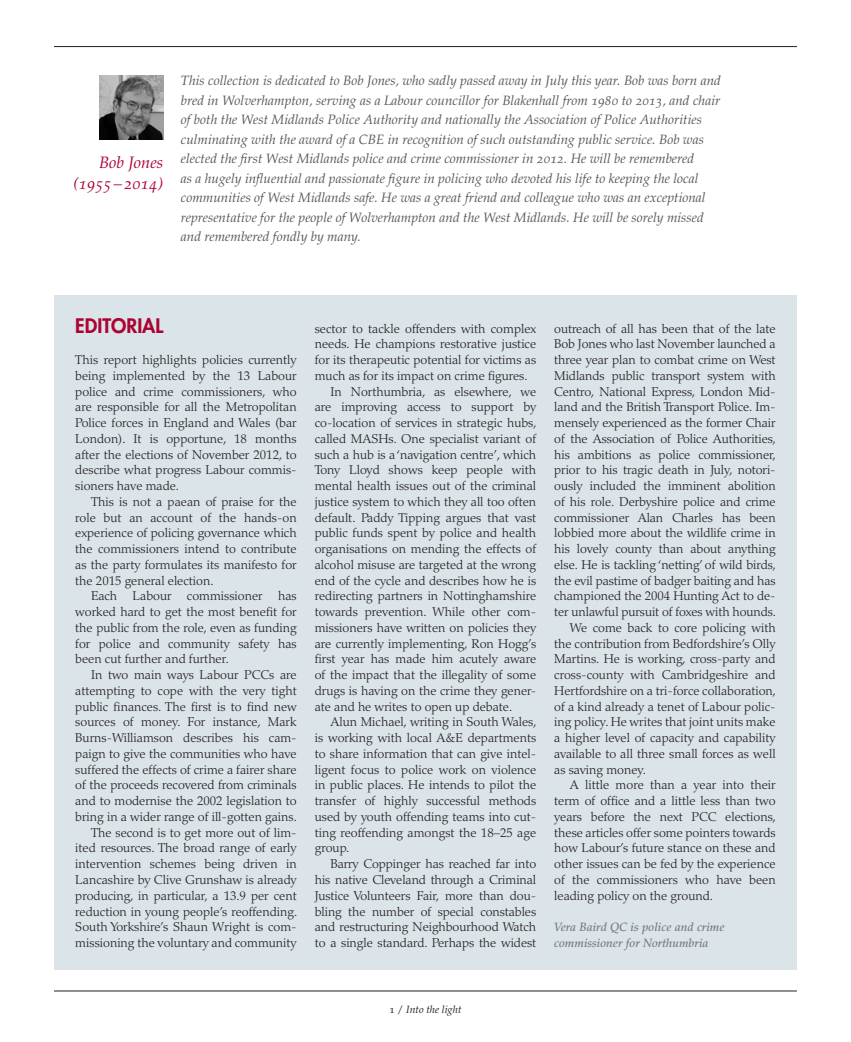
<style>
.page{position:relative;width:851px;height:1042px;background:#fff}
.page>*{position:absolute;margin:0;border:0;box-sizing:border-box;transform-origin:0 0}
.t1{font:800 19.5px "Futura Std";color:#ab0333}
.t2{font:italic 16.5px/21px "Palatino LT Std";color:#ab0333;text-align:right}
.t3{font:italic 13.5px/19.5px "Palatino LT Std";color:#57585a}
.Body{font:300 12.75px/15.8px "Palatino LT Std";color:#231f20;text-align:justify}
.Full_out{font:300 12.75px/15.8px "Palatino LT Std";color:#231f20;text-align:justify}
.Author_bio{font:italic 500 12px/15.8px "Palatino LT Std";color:#76787b}
.t4{font:italic 10.5px "Palatino LT Std";color:#231f20}
.s1{font-style:normal}
</style>
<div class="page">
<hr style="left:54px;top:46px;width:742px;height:1px;background:#231f20">
<hr style="left:54px;top:990px;width:742px;height:1px;background:#231f20">
<div style="left:54px;top:296px;width:742px;height:674px;background:#dbe4e9"></div>
<img style="left:99px;top:75px;width:64px;height:64px">
<p class="t2" style="left:73px;top:152px;width:91px">Bob Jones (1955 – 2014)</p>
<p class="t3" style="left:181px;top:71px;width:541px">This collection is dedicated to Bob Jones, who sadly passed away in July this year. Bob was born and bred in Wolverhampton, serving as a Labour councillor for Blakenhall from 1980 to 2013, and chair of both the West Midlands Police Authority and nationally the Association of Police Authorities culminating with the award of a CBE in recognition of such outstanding public service. Bob was elected the first West Midlands police and crime commissioner in 2012. He will be remembered<br>as a hugely influential and passionate figure in policing who devoted his life to keeping the local communities of West Midlands safe. He was a great friend and colleague who was an exceptional representative for the people of Wolverhampton and the West Midlands. He will be sorely missed and remembered fondly by many.</p>
<p class="t1" style="left:75px;top:313px;width:89px">EDITORIAL</p>
<p class="Full_out" style="left:75px;top:352px;width:223px">This report highlights policies currently being implemented by the 13 Labour police and crime commissioners, who are responsible for all the Metropolitan Police forces in England and Wales (bar London). It is opportune, 18 months after the elections of November 2012, to describe what progress Labour commis&shy;sioners have made.</p>
<p class="Body" style="left:75px;top:494px;width:223px;text-indent:16px">This is not a paean of praise for the role but an account of the hands-on experience of policing governance which the commissioners intend to contribute as the party formulates its manifesto for the 2015 general election.</p>
<p class="Body" style="left:75px;top:588px;width:223px;text-indent:16px">Each Labour commissioner has worked hard to get the most benefit for the public from the role, even as funding for police and community safety has been cut further and further.</p>
<p class="Body" style="left:75px;top:667px;width:223px;text-indent:16px">In two main ways Labour PCCs are attempting to cope with the very tight public finances. The first is to find new sources of money. For instance, Mark Burns-Williamson describes his cam&shy;paign to give the communities who have suffered the effects of crime a fairer share of the proceeds recovered from criminals and to modernise the 2002 legislation to bring in a wider range of ill-gotten gains.</p>
<p class="Body" style="left:75px;top:825px;width:223px;text-indent:16px">The second is to get more out of lim&shy;ited resources. The broad range of early intervention schemes being driven in Lancashire by Clive Grunshaw is already producing, in particular, a 13.9 per cent reduction in young people’s reoffending.<br>South Yorkshire’s Shaun Wright is com&shy;missioning the voluntary and community</p>
<p class="Body" style="left:315px;top:321px;width:223px">sector to tackle offenders with complex needs. He champions restorative justice for its therapeutic potential for victims as much as for its impact on crime figures.</p>
<p class="Body" style="left:315px;top:384px;width:223px;text-indent:16px">In Northumbria, as elsewhere, we are improving access to support by co-location of services in strategic hubs, called MASHs. One specialist variant of such a hub is a ‘navigation centre’, which Tony Lloyd shows keep people with mental health issues out of the criminal justice system to which they all too often default. Paddy Tipping argues that vast public funds spent by police and health organisations on mending the effects of alcohol misuse are targeted at the wrong end of the cycle and describes how he is redirecting partners in Nottinghamshire towards prevention. While other com&shy;missioners have written on policies they are currently implementing, Ron Hogg’s first year has made him acutely aware of the impact that the illegality of some drugs is having on the crime they gener&shy;ate and he writes to open up debate.</p>
<p class="Body" style="left:315px;top:714px;width:223px;text-indent:16px">Alun Michael, writing in South Wales, is working with local A&amp;E departments to share information that can give intel&shy;ligent focus to police work on violence in public places. He intends to pilot the transfer of highly successful methods used by youth offending teams into cut&shy;ting reoffending amongst the 18–25 age group.</p>
<p class="Body" style="left:315px;top:856px;width:223px;text-indent:16px">Barry Coppinger has reached far into his native Cleveland through a Criminal Justice Volunteers Fair, more than dou&shy;bling the number of special constables and restructuring Neighbourhood Watch to a single standard. Perhaps the widest</p>
<p class="Body" style="left:554px;top:321px;width:223px">outreach of all has been that of the late Bob Jones who last November launched a three year plan to combat crime on West Midlands public transport system with Centro, National Express, London Mid&shy;land and the British Transport Police. Im&shy;mensely experienced as the former Chair of the Association of Police Authorities, his ambitions as police commissioner, prior to his tragic death in July, notori&shy;ously included the imminent abolition of his role. Derbyshire police and crime commissioner Alan Charles has been lobbied more about the wildlife crime in his lovely county than about anything else. He is tackling ‘netting’ of wild birds, the evil pastime of badger baiting and has championed the 2004 Hunting Act to de&shy;ter unlawful pursuit of foxes with hounds.</p>
<p class="Body" style="left:554px;top:620px;width:223px;text-indent:16px">We come back to core policing with the contribution from Bedfordshire’s Olly Martins. He is working, cross-party and cross-county with Cambridgeshire and Hertfordshire on a tri-force collaboration, of a kind already a tenet of Labour polic&shy;ing policy. He writes that joint units make a higher level of capacity and capability available to all three small forces as well as saving money.</p>
<p class="Body" style="left:554px;top:777px;width:223px;text-indent:16px">A little more than a year into their term of office and a little less than two years before the next PCC elections, these articles offer some pointers towards how Labour’s future stance on these and other issues can be fed by the experience of the commissioners who have been leading policy on the ground.</p>
<p class="Author_bio" style="left:554px;top:919px;width:172px">Vera Baird QC is police and crime commissioner for Northumbria</p>
<p class="t4" style="left:389px;top:1004px;width:74px"><span class="s1">1 /</span> Into the light</p>
</div>
